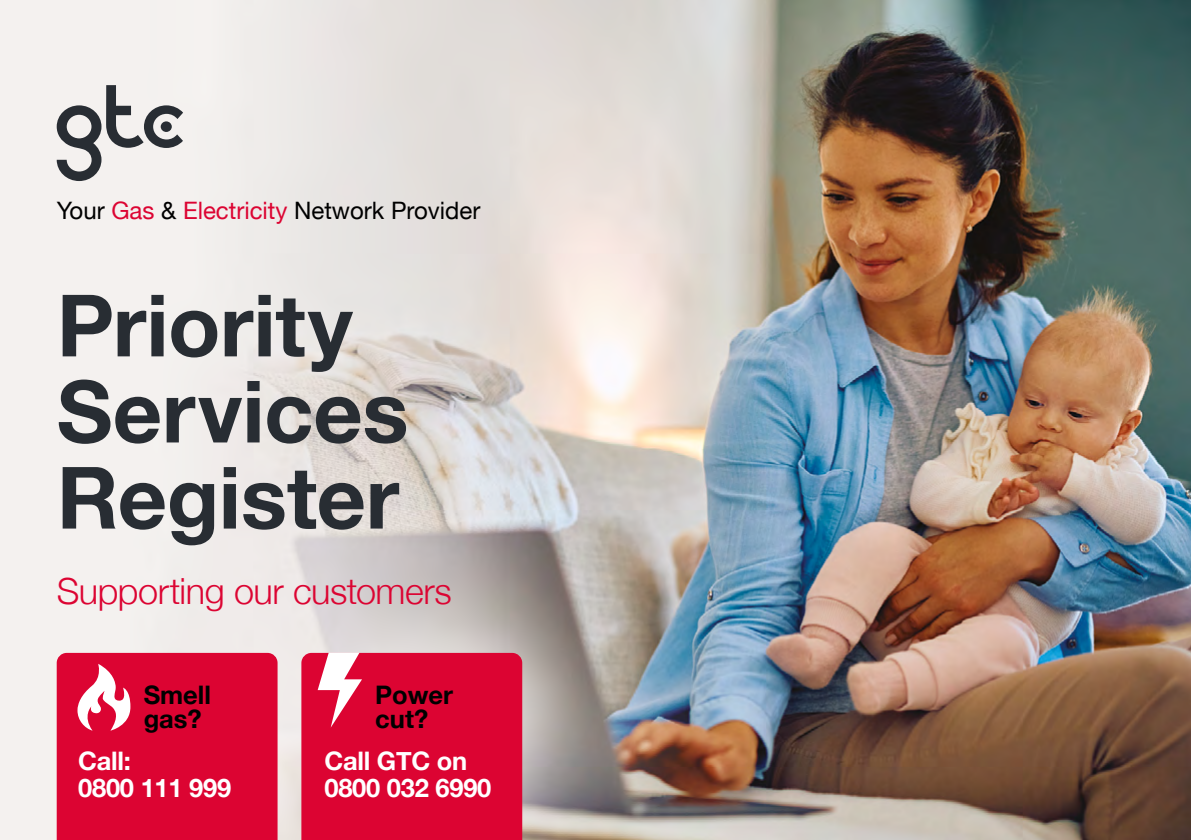
<style>
.page{position:relative;width:1191px;height:840px;background:#fff}
.page>*{position:absolute;margin:0;border:0;box-sizing:border-box;transform-origin:0 0}
.t1{font:700 86px/86px "Helvetica Neue";color:#282d33}
.t2{font:300 36px "Helvetica Neue";letter-spacing:-.015em;color:#dc0432}
.t3{font:700 25.4px/27px "Helvetica Neue";letter-spacing:-.01em;color:#fff}
.t4{font:700 25.4px/23.8px "Helvetica Neue";color:#000}
.t5{font:24px "Helvetica Neue";color:#000}
.s1{color:#dc0432}
</style>
<div class="page">
<img style="left:0;top:0;width:1191px;height:839px">
<svg style="left:57px;top:85px;width:126px;height:96px"></svg>
<div style="left:57px;top:652px;width:220px;height:187px;background:#dc0432"></div>
<svg style="left:77px;top:663px;width:53px;height:67px"></svg>
<div style="left:301px;top:652px;width:221px;height:187px;background:#dc0432"></div>
<svg style="left:318px;top:652px;width:44px;height:75px"></svg>
<p class="t5" style="left:57px;top:193px;width:425px">Your <span class="s1">Gas</span> &amp; <span class="s1">Electricity</span> Network Provider</p>
<h1 class="t1" style="left:57px;top:285px;width:353px">Priority<br>Services<br>Register</h1>
<h2 class="t2" style="left:57px;top:561px;width:397px">Supporting our customers</h2>
<p class="t4" style="left:144px;top:683px;width:69px">Smell gas?</p>
<p class="t4" style="left:375px;top:683px;width:79px">Power cut?</p>
<p class="t3" style="left:324px;top:747px;width:169px">Call GTC on<br>0800 032 6990</p>
<p class="t3" style="left:78px;top:747px;width:155px">Call:<br>0800 111 999</p>
</div>
